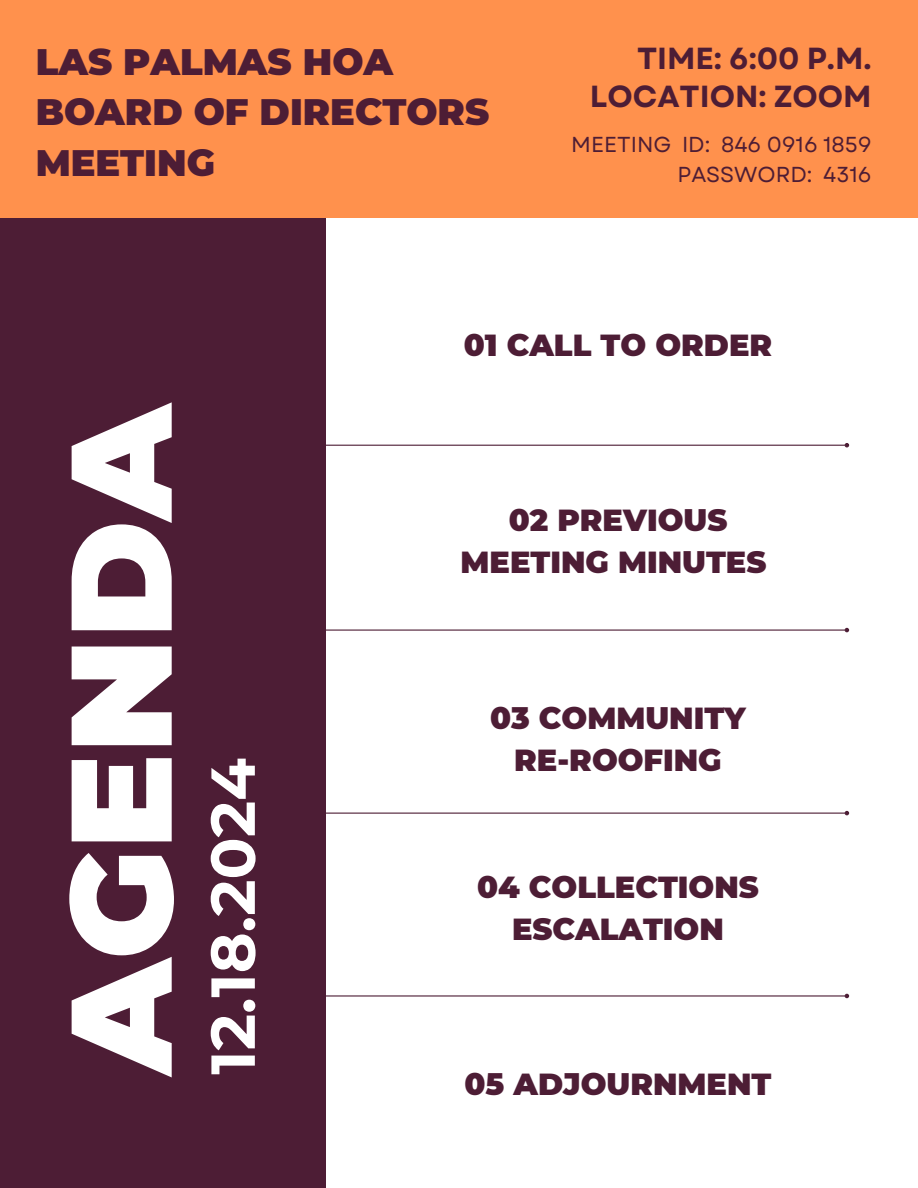
<style>
.page{position:relative;width:918px;height:1188px;background:#fff}
.page>*{position:absolute;margin:0;border:0;box-sizing:border-box;transform-origin:0 0}
.t1{font:900 142.95px "Montserrat";color:#fff}
.t2{font:700 62.1px "Montserrat";color:#fff}
.t3{font:900 36.75px/50.7px "Montserrat";color:#4d1d35}
.t4{font:900 30.45px/41.7px "Montserrat";color:#4d1d35;text-align:center}
.t5{font:700 30.45px "Garet";color:#4d1d35}
.t6{font:21.6px "Garet";color:#4d1d35}
</style>
<div class="page">
<div style="left:0;top:0;width:326px;height:1188px;background:#4d1d35"></div>
<div style="left:0;top:0;width:918px;height:218px;background:#ff914d"></div>
<hr style="left:271px;top:445px;width:574px;height:1px;background:#4d1d35">
<svg style="left:845px;top:443px;width:4px;height:4px"></svg>
<hr style="left:271px;top:630px;width:574px;height:1px;background:#4d1d35">
<svg style="left:845px;top:628px;width:4px;height:4px"></svg>
<hr style="left:271px;top:813px;width:574px;height:1px;background:#4d1d35">
<svg style="left:845px;top:811px;width:4px;height:4px"></svg>
<hr style="left:271px;top:995px;width:574px;height:2px;background:#4d1d35">
<svg style="left:845px;top:994px;width:4px;height:4px"></svg>
<h4 class="t3" style="left:36px;top:36px;width:455px">LAS PALMAS HOA<br>BOARD OF DIRECTORS<br>MEETING</h4>
<h4 class="t5" style="left:637px;top:36px;width:236px">TIME: 6:00 P.M.</h4>
<p class="t5" style="left:590px;top:75px;width:283px">LOCATION: ZOOM</p>
<h4 class="t6" style="left:571px;top:128px;width:302px">MEETING ID: 846 0916 1859</h4>
<p class="t6" style="left:678px;top:158px;width:196px">PASSWORD: 4316</p>
<h3 class="t1" style="left:33px;top:1075px;width:676px;rotate:-90deg">AGENDA</h3>
<h2 class="t2" style="left:195px;top:1075px;width:318px;rotate:-90deg">12.18.2024</h2>
<h1 class="t4" style="left:464px;top:324px;width:310px">01 CALL TO ORDER</h1>
<p class="t4" style="left:460px;top:499px;width:307px">02 PREVIOUS<br>MEETING MINUTES</p>
<p class="t4" style="left:490px;top:697px;width:257px">03 COMMUNITY<br>RE-ROOFING</p>
<h4 class="t4" style="left:477px;top:867px;width:283px">04 COLLECTIONS<br>ESCALATION</h4>
<h4 class="t4" style="left:465px;top:1064px;width:308px">05 ADJOURNMENT</h4>
</div>
